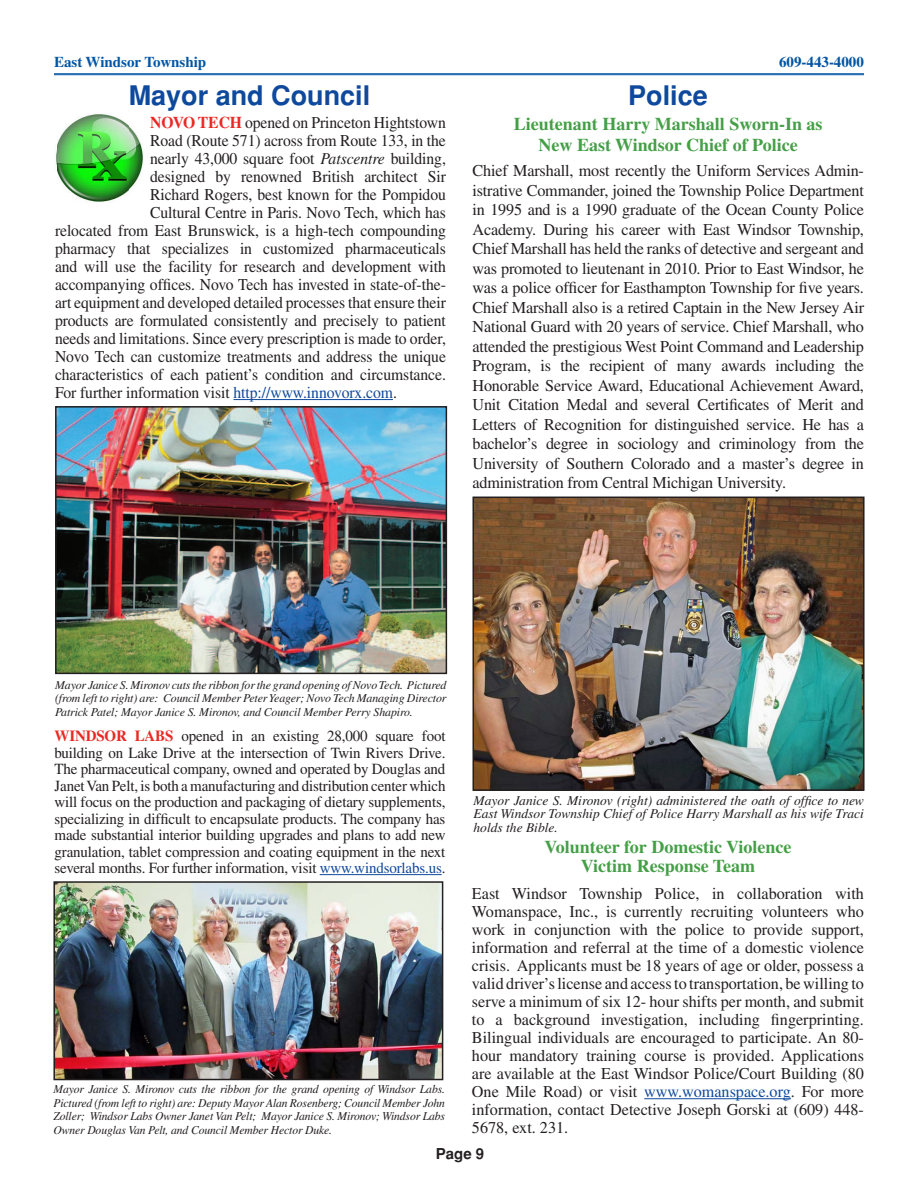
<style>
.page{position:relative;width:918px;height:1188px;background:#fff}
.page>*{position:absolute;margin:0;border:0;box-sizing:border-box;transform-origin:0 0}
.t1{font:700 27px "Helvetica";color:#0f499d}
.t2{font:700 18px/19.5px "Times";color:#449f46;text-align:center}
.t3{font:16.5px/19.5px "Times";letter-spacing:-.005em;color:#231f20;text-align:justify}
.t4{font:16.5px "Times";letter-spacing:-.005em;color:#231f20;scale:.95 1}
.t5{font:700 16.5px "Times";color:#ea2924;scale:.95 1}
.t6{font:15.45px/16.5px "Times";letter-spacing:-.01em;color:#231f20;text-align:justify}
.t7{font:700 15.45px "Times";color:#ea2924}
.t8{font:700 15px "Times";color:#0155a5}
.t9{font:700 15px "Helvetica";color:#231f20}
.t10{font:italic 13.5px/13.5px "Times";color:#231f20;text-align:justify}
.t11{font:italic 12px/13.5px "Times";letter-spacing:-.01em;color:#231f20;text-align:justify}
.s1{font-weight:700;color:#ea2924}
.s2{font-style:italic}
.s3{color:#0f499d}
</style>
<div class="page">
<hr style="left:54px;top:73px;width:810px;height:1px;background:#0155a5">
<hr style="left:54px;top:74px;width:810px;height:1px;background:#0155a5">
<hr style="left:644px;top:1098px;width:147px;height:1px;background:#0f499d">
<hr style="left:234px;top:399px;width:159px;height:1px;background:#0f499d">
<img style="left:58px;top:409px;width:386px;height:262px">
<div style="left:55px;top:406px;width:392px;height:268px;border:2px solid #231f20"></div>
<img style="left:55px;top:114px;width:88px;height:88px">
<hr style="left:320px;top:874px;width:122px;height:1px;background:#0f499d">
<img style="left:56px;top:884px;width:384px;height:193px">
<div style="left:53px;top:881px;width:390px;height:199px;border:2px solid #231f20"></div>
<img style="left:475px;top:500px;width:387px;height:288px">
<div style="left:472px;top:497px;width:393px;height:294px;border:2px solid #231f20"></div>
<p class="t8" style="left:54px;top:53px;width:154px">East Windsor Township</p>
<p class="t8" style="left:779px;top:53px;width:86px">609-443-4000</p>
<h1 class="t1" style="left:129px;top:80px;width:243px">Mayor and Council</h1>
<h1 class="t1" style="left:628px;top:80px;width:81px">Police</h1>
<p class="t5" style="left:150px;top:112px;width:13px">NOVO</p>
<p class="t4" style="left:198px;top:113px;width:263px"><span class="s1">TECH</span> opened on Princeton Hightstown</p>
<p class="t4" style="left:150px;top:131px;width:313px">Road (Route 571) across from Route 133, in the</p>
<p class="t4" style="left:150px;top:149px;width:313px">nearly 43,000 square foot <span class="s2">Patscentre</span> building,</p>
<p class="t4" style="left:150px;top:167px;width:313px">designed by renowned British architect Sir</p>
<p class="t4" style="left:150px;top:185px;width:313px">Richard Rogers, best known for the Pompidou</p>
<p class="t4" style="left:150px;top:203px;width:313px">Cultural Centre in Paris. Novo Tech, which has</p>
<p class="t4" style="left:55px;top:221px;width:413px">relocated from East Brunswick, is a high-tech compounding</p>
<p class="t4" style="left:55px;top:239px;width:413px">pharmacy that specializes in customized pharmaceuticals</p>
<p class="t4" style="left:55px;top:257px;width:413px">and will use the facility for research and development with</p>
<p class="t4" style="left:55px;top:275px;width:413px">accompanying offices. Novo Tech has invested in state-of-the-</p>
<p class="t4" style="left:55px;top:293px;width:413px">art equipment and developed detailed processes that ensure their</p>
<p class="t4" style="left:55px;top:311px;width:413px">products are formulated consistently and precisely to patient</p>
<p class="t4" style="left:55px;top:329px;width:413px">needs and limitations. Since every prescription is made to order,</p>
<p class="t4" style="left:55px;top:347px;width:413px">Novo Tech can customize treatments and address the unique</p>
<p class="t4" style="left:55px;top:365px;width:413px">characteristics of each patient’s condition and circumstance.</p>
<p class="t4" style="left:55px;top:383px;width:361px">For further information visit <span class="s3">http://www.innovorx.com</span>.</p>
<p class="t2" style="left:514px;top:113px;width:310px;line-height:21px">Lieutenant Harry Marshall Sworn-In as<br>New East Windsor Chief of Police</p>
<p class="t3" style="left:472px;top:161px;width:393px">Chief Marshall, most recently the Uniform Services Admin&shy;istrative Commander, joined the Township Police Department in 1995 and is a 1990 graduate of the Ocean County Police Academy. During his career with East Windsor Township, Chief Marshall has held the ranks of detective and sergeant and was promoted to lieutenant in 2010. Prior to East Windsor, he was a police officer for Easthampton Township for five years.<br>Chief Marshall also is a retired Captain in the New Jersey Air National Guard with 20 years of service. Chief Marshall, who attended the prestigious West Point Command and Leadership Program, is the recipient of many awards including the Honorable Service Award, Educational Achievement Award, Unit Citation Medal and several Certificates of Merit and Letters of Recognition for distinguished service. He has a bachelor’s degree in sociology and criminology from the University of Southern Colorado and a master’s degree in administration from Central Michigan University.</p>
<p class="t11" style="left:55px;top:678px;width:393px">Mayor Janice S. Mironov cuts the ribbon for the grand opening of Novo Tech. Pictured (from left to right) are: Council Member Peter Yeager; Novo Tech Managing Director Patrick Patel; Mayor Janice S. Mironov, and Council Member Perry Shapiro.</p>
<p class="t7" style="left:55px;top:727px;width:26px">WINDSOR</p>
<p class="t6" style="left:55px;top:728px;width:392px;text-indent:80px"><span class="s1">LABS</span> opened in an existing 28,000 square foot building on Lake Drive at the intersection of Twin Rivers Drive.<br>The pharmaceutical company, owned and operated by Douglas and Janet Van Pelt, is both a manufacturing and distribution center which will focus on the production and packaging of dietary supplements, specializing in difficult to encapsulate products. The company has made substantial interior building upgrades and plans to add new granulation, tablet compression and coating equipment in the next several months. For further information, visit <span class="s3">www.windsorlabs.us</span>.</p>
<p class="t11" style="left:53px;top:1083px;width:393px">Mayor Janice S. Mironov cuts the ribbon for the grand opening of Windsor Labs.<br>Pictured (from left to right) are: Deputy Mayor Alan Rosenberg; Council Member John Zoller; Windsor Labs Owner Janet Van Pelt; Mayor Janice S. Mironov; Windsor Labs Owner Douglas Van Pelt, and Council Member Hector Duke.</p>
<p class="t10" style="left:474px;top:794px;width:392px">Mayor Janice S. Mironov (right) administered the oath of office to new East Windsor Township Chief of Police Harry Marshall as his wife Traci holds the Bible.</p>
<p class="t2" style="left:545px;top:836px;width:248px">Volunteer for Domestic Violence<br>Victim Response Team</p>
<p class="t3" style="left:472px;top:884px;width:394px;line-height:18px">East Windsor Township Police, in collaboration with Womanspace, Inc., is currently recruiting volunteers who work in conjunction with the police to provide support, information and referral at the time of a domestic violence crisis. Applicants must be 18 years of age or older, possess a valid driver’s license and access to transportation, be willing to serve a minimum of six 12- hour shifts per month, and submit to a background investigation, including fingerprinting.<br>Bilingual individuals are encouraged to participate. An 80- hour mandatory training course is provided. Applications are available at the East Windsor Police/Court Building (80<br>One Mile Road) or visit <span class="s3">www.womanspace.org</span>. For more information, contact Detective Joseph Gorski at (609) 448- 5678, ext. 231.</p>
<p class="t9" style="left:436px;top:1145px;width:50px">Page 9</p>
</div>
